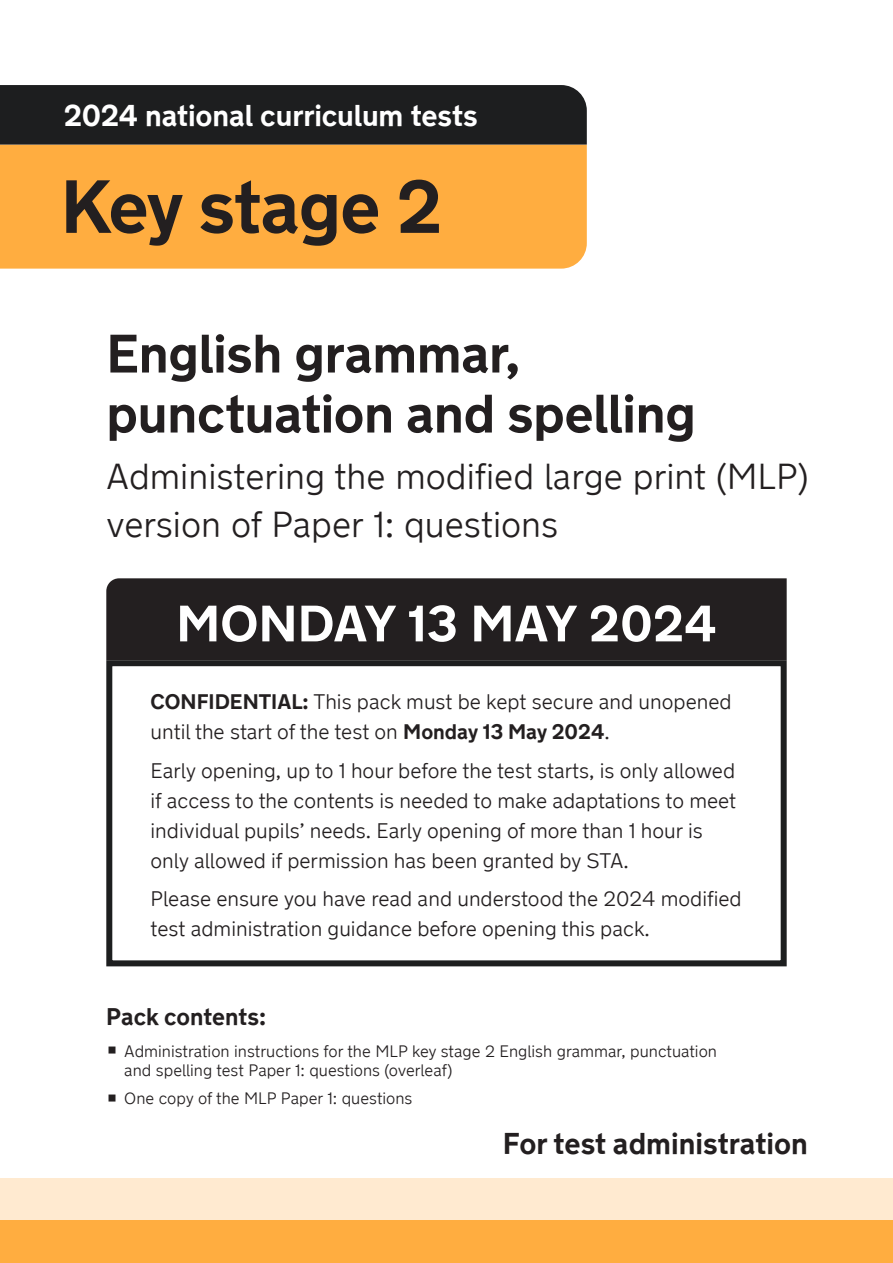
<style>
.page{position:relative;width:893px;height:1263px;background:#fff}
.page>*{position:absolute;margin:0;border:0;box-sizing:border-box;transform-origin:0 0}
.KeyStage{font:700 75px "New Transport";letter-spacing:-.015em;color:#231f20}
.Full_Test_Title{font:700 54px/60px "New Transport";letter-spacing:-.01em;color:#231f20}
.CONFIDENTIAL_MATERIAL{font:700 51px "New Transport";color:#fff}
.Paper_Title{font:300 36px/48px "New Transport";color:#231f20}
.National_Curriculum{font:700 30px "New Transport";letter-spacing:-.005em;color:#fff}
.For_test_administration{font:700 30px "New Transport";color:#231f20}
.Test_date{font:700 24px "New Transport";color:#231f20}
.Test_Instruction{font:300 21px/30px "New Transport";color:#231f20}
.t1{font:300 16.5px/19.5px "New Transport";color:#231f20}
.s1{font-weight:700}
</style>
<div class="page">
<div style="left:0;top:1178px;width:893px;height:42px;background:#ffead0"></div>
<div style="left:0;top:1220px;width:893px;height:43px;background:#ffad40"></div>
<div style="left:0;top:145px;width:587px;height:124px;background:#ffad40"></div>
<div style="left:0;top:85px;width:587px;height:60px;background:#1d1e1f"></div>
<div style="left:106px;top:660px;width:681px;height:306px;border:6px solid #1d1e1f"></div>
<div style="left:106px;top:578px;width:681px;height:82px;background:#231f20"></div>
<p class="National_Curriculum" style="left:64px;top:97px;width:415px">2024 national curriculum tests</p>
<p class="KeyStage" style="left:61px;top:159px;width:383px">Key stage 2</p>
<p class="Full_Test_Title" style="left:106px;top:325px;width:591px">English grammar, punctuation and spelling</p>
<p class="Paper_Title" style="left:106px;top:452px;width:704px">Administering the modified large print (MLP) version of Paper 1: questions</p>
<p class="CONFIDENTIAL_MATERIAL" style="left:176px;top:591px;width:542px">MONDAY 13 MAY 2024</p>
<p class="Test_Instruction" style="left:151px;top:687px;width:583px"><span class="s1">CONFIDENTIAL:</span> This pack must be kept secure and unopened until the start of the test on <span class="s1">Monday 13 May 2024</span>.</p>
<p class="Test_Instruction" style="left:151px;top:755px;width:587px">Early opening, up to 1 hour before the test starts, is only allowed if access to the contents is needed to make adaptations to meet individual pupils’ needs. Early opening of more than 1 hour is only allowed if permission has been granted by STA.</p>
<p class="Test_Instruction" style="left:151px;top:884px;width:593px">Please ensure you have read and understood the 2024 modified test administration guidance before opening this pack.</p>
<p class="Test_date" style="left:106px;top:1001px;width:161px">Pack contents:</p>
<p class="t1" style="left:124px;top:1041px;width:594px">Administration instructions for the MLP key stage 2 English grammar, punctuation and spelling test Paper 1: questions (overleaf)</p>
<p class="t1" style="left:124px;top:1089px;width:290px">One copy of the MLP Paper 1: questions</p>
<p class="For_test_administration" style="left:503px;top:1125px;width:307px">For test administration</p>
</div>
